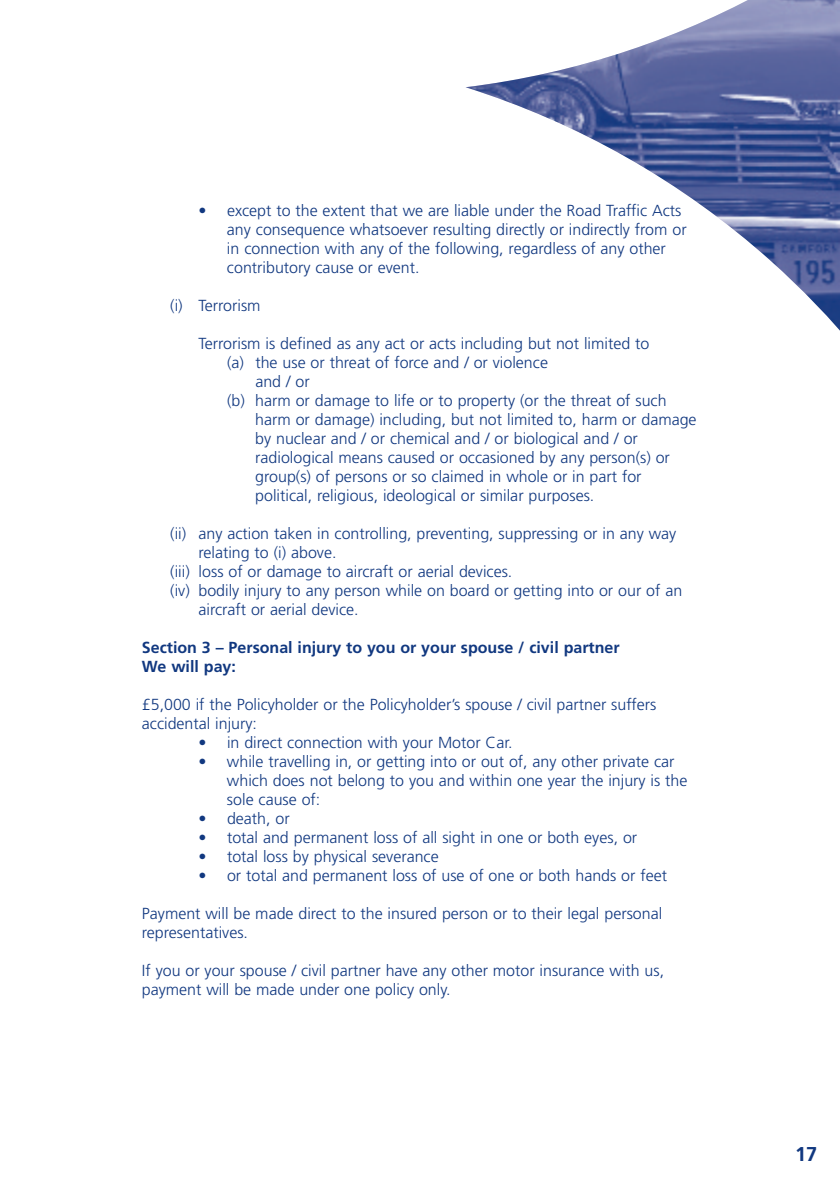
<style>
.page{position:relative;width:840px;height:1191px;background:#fff}
.page>*{position:absolute;margin:0;border:0;box-sizing:border-box;transform-origin:0 0}
.t1{font:700 20px "Frutiger";color:#113880}
.t2{font:300 16px/19px "Frutiger";color:#113880}
.t3{font:700 16px/19px "Frutiger";color:#113880}
</style>
<div class="page">
<img style="left:466px;top:0;width:373px;height:330px">
<p class="t2" style="left:227px;top:202px;width:461px;text-indent:-28px">• except to the extent that we are liable under the Road Traffic Acts any consequence whatsoever resulting directly or indirectly from or in connection with any of the following, regardless of any other contributory cause or event.</p>
<p class="t2" style="left:170px;top:297px;width:92px">(i) Terrorism</p>
<p class="t2" style="left:198px;top:335px;width:452px">Terrorism is defined as any act or acts including but not limited to</p>
<p class="t2" style="left:227px;top:354px;width:322px">(a) the use or threat of force and / or violence</p>
<p class="t2" style="left:255px;top:373px;width:56px">and / or</p>
<p class="t2" style="left:227px;top:392px;width:441px">(b) harm or damage to life or to property (or the threat of such</p>
<p class="t2" style="left:255px;top:411px;width:442px">harm or damage) including, but not limited to, harm or damage</p>
<p class="t2" style="left:255px;top:430px;width:384px">by nuclear and / or chemical and / or biological and / or</p>
<p class="t2" style="left:255px;top:449px;width:416px">radiological means caused or occasioned by any person(s) or</p>
<p class="t2" style="left:255px;top:468px;width:387px">group(s) of persons or so claimed in whole or in part for</p>
<p class="t2" style="left:255px;top:487px;width:340px">political, religious, ideological or similar purposes.</p>
<p class="t2" style="left:170px;top:525px;width:507px">(ii) any action taken in controlling, preventing, suppressing or in any way</p>
<p class="t2" style="left:198px;top:544px;width:139px">relating to (i) above.</p>
<p class="t2" style="left:170px;top:563px;width:343px">(iii) loss of or damage to aircraft or aerial devices.</p>
<p class="t2" style="left:170px;top:582px;width:513px">(iv) bodily injury to any person while on board or getting into or our of an</p>
<p class="t2" style="left:198px;top:601px;width:162px">aircraft or aerial device.</p>
<p class="t3" style="left:142px;top:639px;width:479px">Section 3 – Personal injury to you or your spouse / civil partner<br>We will pay:</p>
<p class="t2" style="left:142px;top:696px;width:515px">£5,000 if the Policyholder or the Policyholder’s spouse / civil partner suffers accidental injury:</p>
<p class="t2" style="left:198px;top:734px;width:315px">• in direct connection with your Motor Car.</p>
<p class="t2" style="left:227px;top:753px;width:462px;text-indent:-28px">• while travelling in, or getting into or out of, any other private car which does not belong to you and within one year the injury is the sole cause of:</p>
<p class="t2" style="left:198px;top:810px;width:93px">• death, or</p>
<p class="t2" style="left:198px;top:829px;width:440px">• total and permanent loss of all sight in one or both eyes, or</p>
<p class="t2" style="left:198px;top:848px;width:241px">• total loss by physical severance</p>
<p class="t2" style="left:198px;top:867px;width:469px">• or total and permanent loss of use of one or both hands or feet</p>
<p class="t2" style="left:142px;top:905px;width:521px">Payment will be made direct to the insured person or to their legal personal representatives.</p>
<p class="t2" style="left:142px;top:962px;width:523px">If you or your spouse / civil partner have any other motor insurance with us, payment will be made under one policy only.</p>
<p class="t1" style="left:794px;top:1145px;width:24px">17</p>
</div>
